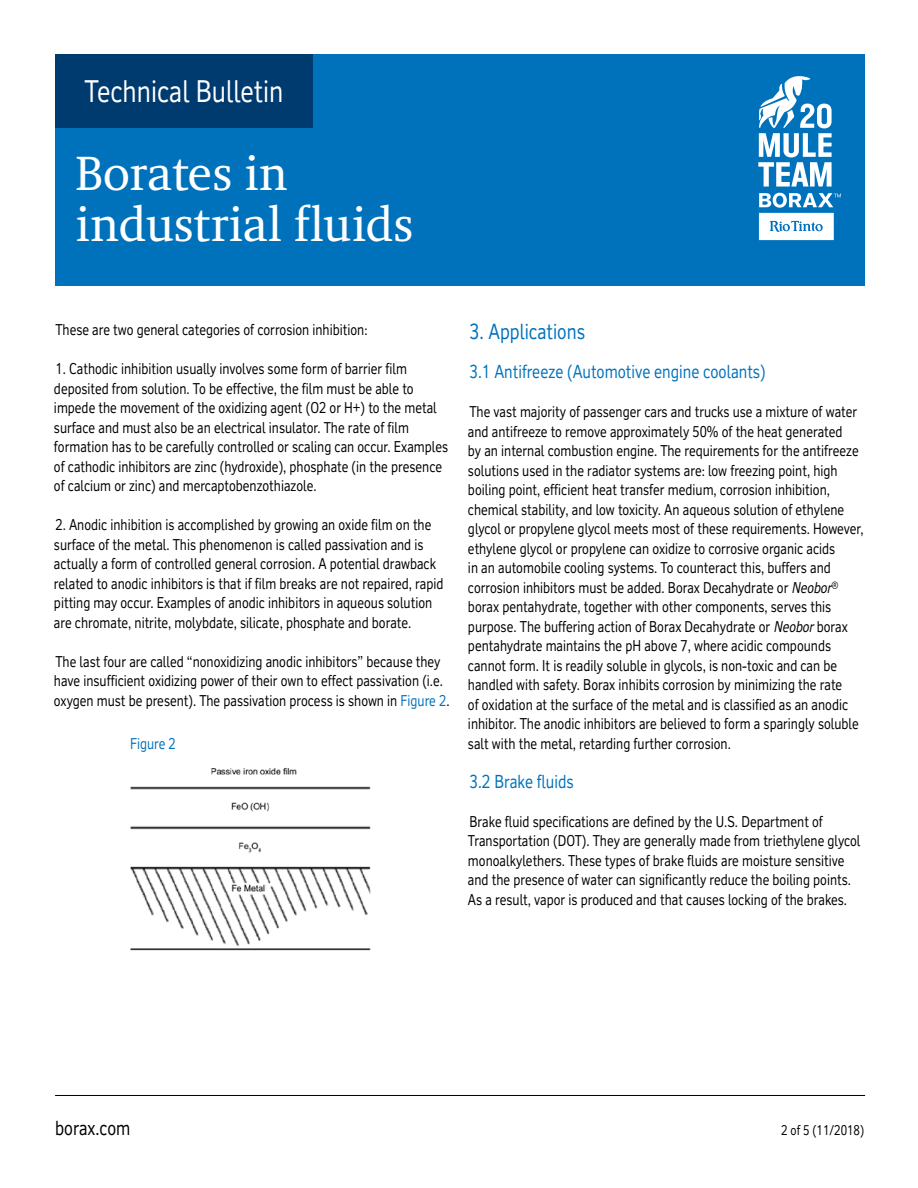
<style>
.page{position:relative;width:918px;height:1188px;background:#fff}
.page>*{position:absolute;margin:0;border:0;box-sizing:border-box;transform-origin:0 0}
.t1{font:49.5px/51px "RT Albanese";color:#fff}
.t2{font:30px "RT Vickerman";color:#fff;scale:.85 1}
.t3{font:21px "RT Vickerman";color:#0072bc;scale:.85 1}
.t4{font:19.5px "RT Vickerman";color:#000;scale:.85 1}
.t5{font:18px "RT Vickerman";color:#0072bc;scale:.85 1}
.t6{font:15px/19.5px "RT Vickerman";color:#000;scale:.85 1}
.t7{font:15px "RT Vickerman";color:#0072bc;scale:.85 1}
.t8{font:13.5px "RT Vickerman";color:#000;scale:.85 1}
.s1{color:#0072bc}
.s2{font-style:italic}
</style>
<div class="page">
<div style="left:55px;top:54px;width:810px;height:231px;background:#0072bc"></div>
<hr style="left:55px;top:1095px;width:810px;height:1px;background:#000">
<svg style="left:758px;top:76px;width:74px;height:111px"></svg>
<svg style="left:759px;top:193px;width:82px;height:47px"></svg>
<div style="left:55px;top:54px;width:257px;height:73px;background:#003b70"></div>
<img style="left:130px;top:767px;width:241px;height:184px">
<h2 class="t2" style="left:84px;top:73px;width:236px">Technical Bulletin</h2>
<h1 class="t1" style="left:76px;top:147px;width:339px">Borates in industrial fluids</h1>
<p class="t6" style="left:56px;top:320px;width:369px">These are two general categories of corrosion inhibition:</p>
<p class="t6" style="left:54px;top:359px;width:465px">1. Cathodic inhibition usually involves some form of barrier film deposited from solution. To be effective, the film must be able to impede the movement of the oxidizing agent (O2 or H+) to the metal surface and must also be an electrical insulator. The rate of film formation has to be carefully controlled or scaling can occur. Examples of cathodic inhibitors are zinc (hydroxide), phosphate (in the presence of calcium or zinc) and mercaptobenzothiazole.</p>
<p class="t6" style="left:54px;top:515px;width:460px">2. Anodic inhibition is accomplished by growing an oxide film on the surface of the metal. This phenomenon is called passivation and is actually a form of controlled general corrosion. A potential drawback related to anodic inhibitors is that if film breaks are not repaired, rapid pitting may occur. Examples of anodic inhibitors in aqueous solution are chromate, nitrite, molybdate, silicate, phosphate and borate.</p>
<p class="t6" style="left:54px;top:651px;width:467px">The last four are called “nonoxidizing anodic inhibitors” because they have insufficient oxidizing power of their own to effect passivation (i.e. oxygen must be present). The passivation process is shown in <span class="s1">Figure 2</span>.</p>
<p class="t7" style="left:130px;top:735px;width:55px">Figure 2</p>
<h3 class="t3" style="left:470px;top:319px;width:138px">3. Applications</h3>
<p class="t5" style="left:470px;top:361px;width:350px">3.1 Antifreeze (Automotive engine coolants)</p>
<p class="t6" style="left:468px;top:402px;width:467px">The vast majority of passenger cars and trucks use a mixture of water and antifreeze to remove approximately 50% of the heat generated<br>by an internal combustion engine. The requirements for the antifreeze solutions used in the radiator systems are: low freezing point, high boiling point, efficient heat transfer medium, corrosion inhibition, chemical stability, and low toxicity. An aqueous solution of ethylene glycol or propylene glycol meets most of these requirements. However, ethylene glycol or propylene can oxidize to corrosive organic acids<br>in an automobile cooling systems. To counteract this, buffers and corrosion inhibitors must be added. Borax Decahydrate or <span class="s2">Neobor</span><sup>® </sup>borax pentahydrate, together with other components, serves this purpose. The buffering action of Borax Decahydrate or <span class="s2">Neobor</span> borax pentahydrate maintains the pH above 7, where acidic compounds cannot form. It is readily soluble in glycols, is non-toxic and can be handled with safety. Borax inhibits corrosion by minimizing the rate<br>of oxidation at the surface of the metal and is classified as an anodic inhibitor. The anodic inhibitors are believed to form a sparingly soluble salt with the metal, retarding further corrosion.</p>
<p class="t5" style="left:470px;top:771px;width:124px">3.2 Brake fluids</p>
<p class="t6" style="left:468px;top:812px;width:463px">Brake fluid specifications are defined by the U.S. Department of Transportation (DOT). They are generally made from triethylene glycol monoalkylethers. These types of brake fluids are moisture sensitive and the presence of water can significantly reduce the boiling points.<br>As a result, vapor is produced and that causes locking of the brakes.</p>
<h3 class="t4" style="left:55px;top:1116px;width:90px">borax.com</h3>
<p class="t8" style="left:781px;top:1122px;width:99px">2 of 5 (11/2018)</p>
</div>
